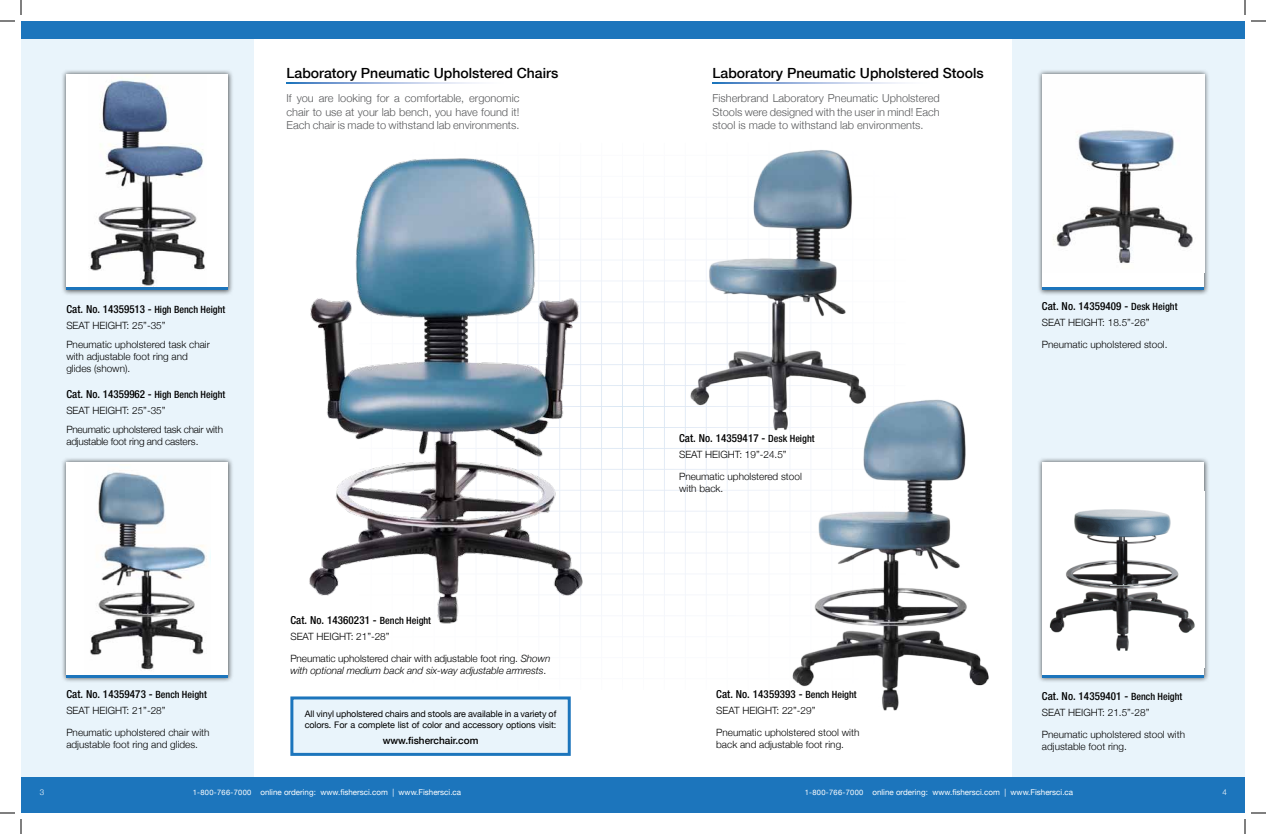
<style>
.page{position:relative;width:1266px;height:834px;background:#fff}
.page>*{position:absolute;margin:0;border:0;box-sizing:border-box;transform-origin:0 0}
.t1{font:500 14px "Helvetica Neue";color:#000}
.t2{font:300 11px/13.2px "Helvetica Neue";color:#58595b;text-align:justify}
.t3{font:500 condensed 11px "Helvetica Neue";letter-spacing:.01em;color:#000}
.t4{font:300 10px/21.6px "Helvetica Neue";color:#000}
.t5{font:300 10px/19.2px "Helvetica Neue";letter-spacing:-.02em;color:#000}
.t6{font:italic 300 10px "Helvetica Neue";letter-spacing:-.005em;color:#000}
.t7{font:500 10px "Helvetica Neue";color:#000}
.t8{font:9px/10.8px "Helvetica Neue";letter-spacing:-.01em;color:#000}
.t9{font:8px "Helvetica Neue";color:#fff}
.t10{font:300 8px "Helvetica Neue";color:#fff}
.s1{font-size:10px}
.s2{font-style:italic}
.s3{font-style:normal}
.s4{font-size:7.5px}
</style>
<div class="page">
<div style="left:1012px;top:21px;width:233px;height:773px;background:#e9f4fb"></div>
<div style="left:21px;top:21px;width:233px;height:773px;background:#e9f4fb"></div>
<div style="left:21px;top:777px;width:1224px;height:36px;background:#1c75bc"></div>
<svg style="left:593px;top:218px;width:198px;height:398px"></svg>
<div style="left:21px;top:21px;width:1224px;height:18px;background:#1c75bc"></div>
<img style="left:309px;top:158px;width:284px;height:466px">
<img style="left:679px;top:150px;width:181px;height:295px">
<svg style="left:287px;top:83px;width:190px;height:1px"></svg>
<div style="left:61px;top:457px;width:173px;height:226px;background:#000;opacity:.65"></div>
<div style="left:66px;top:462px;width:162px;height:216px;background:#fff"></div>
<img style="left:90px;top:472px;width:117px;height:198px">
<hr style="left:66px;top:675px;width:162px;height:3px;background:#1c75bc">
<div style="left:61px;top:69px;width:173px;height:226px;background:#000;opacity:.65"></div>
<div style="left:66px;top:74px;width:162px;height:216px;background:#fff"></div>
<img style="left:90px;top:74px;width:115px;height:212px">
<hr style="left:66px;top:287px;width:162px;height:3px;background:#1c75bc">
<div style="left:1037px;top:457px;width:173px;height:226px;background:#000;opacity:.65"></div>
<div style="left:1042px;top:462px;width:162px;height:216px;background:#fff"></div>
<img style="left:1049px;top:509px;width:146px;height:142px">
<hr style="left:1042px;top:675px;width:162px;height:3px;background:#1c75bc">
<div style="left:1037px;top:69px;width:173px;height:226px;background:#000;opacity:.65"></div>
<div style="left:1042px;top:74px;width:162px;height:216px;background:#fff"></div>
<img style="left:1053px;top:130px;width:140px;height:133px">
<hr style="left:1042px;top:287px;width:162px;height:3px;background:#1c75bc">
<svg style="left:713px;top:83px;width:190px;height:1px"></svg>
<img style="left:791px;top:385px;width:198px;height:326px">
<div style="left:292px;top:698px;width:277px;height:57px;background:#e9f4fb"></div>
<div style="left:290px;top:696px;width:281px;height:60px;border:3px solid #1c75bc"></div>
<svg style="left:0;top:0;width:22px;height:22px"></svg>
<svg style="left:0;top:812px;width:22px;height:22px"></svg>
<svg style="left:1244px;top:0;width:22px;height:22px"></svg>
<svg style="left:1244px;top:812px;width:22px;height:22px"></svg>
<p class="t1" style="left:287px;top:65px;width:273px">Laboratory Pneumatic Upholstered Chairs</p>
<p class="t2" style="left:287px;top:92px;width:235px">If you are looking for a comfortable, ergonomic chair to use at your lab bench, you have found it!<br>Each chair is made to withstand lab environments.</p>
<p class="t3" style="left:66px;top:302px;width:161px">Cat. No. 14359513 - <span class="s1">High Bench Height</span></p>
<p class="t4" style="left:66px;top:315px;width:145px;line-height:19.2px">SEAT HEIGHT: 25”-35”<br>Pneumatic upholstered task chair</p>
<p class="t4" style="left:66px;top:350px;width:123px;line-height:12px">with adjustable foot ring and glides (shown).</p>
<p class="t3" style="left:66px;top:388px;width:161px">Cat. No. 14359962 - <span class="s1">High Bench Height</span></p>
<p class="t5" style="left:66px;top:401px;width:158px">SEAT HEIGHT: 25”-35”<br>Pneumatic upholstered task chair with</p>
<p class="t5" style="left:66px;top:432px;width:134px">adjustable foot ring and casters.</p>
<p class="t3" style="left:66px;top:688px;width:142px">Cat. No. 14359473 - <span class="s1">Bench Height</span></p>
<p class="t4" style="left:66px;top:700px;width:145px">SEAT HEIGHT: 21”-28”<br>Pneumatic upholstered chair with</p>
<p class="t4" style="left:66px;top:733px;width:133px">adjustable foot ring and glides.</p>
<p class="t3" style="left:290px;top:614px;width:142px">Cat. No. 14360231 - <span class="s1">Bench Height</span></p>
<p class="t4" style="left:290px;top:626px;width:262px">SEAT HEIGHT: 21”-28”<br>Pneumatic upholstered chair with adjustable foot ring. <span class="s2">Shown</span></p>
<p class="t6" style="left:290px;top:664px;width:257px">with optional medium back and six-way adjustable armrests<span class="s3">.</span></p>
<p class="t8" style="left:305px;top:708px;width:253px">All vinyl upholstered chairs and stools are available in a variety of colors. For a complete list of color and accessory options visit:</p>
<p class="t7" style="left:383px;top:734px;width:97px">www.fisherchair.com</p>
<p class="t1" style="left:713px;top:65px;width:273px">Laboratory Pneumatic Upholstered Stools</p>
<p class="t2" style="left:713px;top:92px;width:229px">Fisherbrand Laboratory Pneumatic Upholstered Stools were designed with the user in mind! Each stool is made to withstand lab environments.</p>
<p class="t3" style="left:679px;top:432px;width:137px">Cat. No. 14359417 - <span class="s1">Desk Height</span></p>
<p class="t4" style="left:679px;top:443px;width:124px">SEAT HEIGHT: 19”-24.5”<br>Pneumatic upholstered stool</p>
<p class="t4" style="left:679px;top:477px;width:46px">with back.</p>
<p class="t3" style="left:1042px;top:300px;width:137px">Cat. No. 14359409 - <span class="s1">Desk Height</span></p>
<p class="t4" style="left:1042px;top:312px;width:127px">SEAT HEIGHT: 18.5”-26”<br>Pneumatic upholstered stool.</p>
<p class="t3" style="left:716px;top:688px;width:142px">Cat. No. 14359393 - <span class="s1">Bench Height</span></p>
<p class="t4" style="left:716px;top:700px;width:145px">SEAT HEIGHT: 22”-29”<br>Pneumatic upholstered stool with</p>
<p class="t4" style="left:716px;top:733px;width:129px">back and adjustable foot ring.</p>
<p class="t3" style="left:1042px;top:690px;width:142px">Cat. No. 14359401 - <span class="s1">Bench Height</span></p>
<p class="t4" style="left:1042px;top:702px;width:145px">SEAT HEIGHT: 21.5”-28”<br>Pneumatic upholstered stool with</p>
<p class="t4" style="left:1042px;top:735px;width:86px">adjustable foot ring.</p>
<p class="t9" style="left:193px;top:787px;width:270px"><span class="s4">1-800-766-7000</span> online ordering: www.fishersci.com | www.Fishersci.ca</p>
<p class="t9" style="left:805px;top:787px;width:270px"><span class="s4">1-800-766-7000</span> online ordering: www.fishersci.com | www.Fishersci.ca</p>
<p class="t10" style="left:40px;top:787px;width:6px">3</p>
<p class="t10" style="left:1223px;top:787px;width:6px">4</p>
</div>
